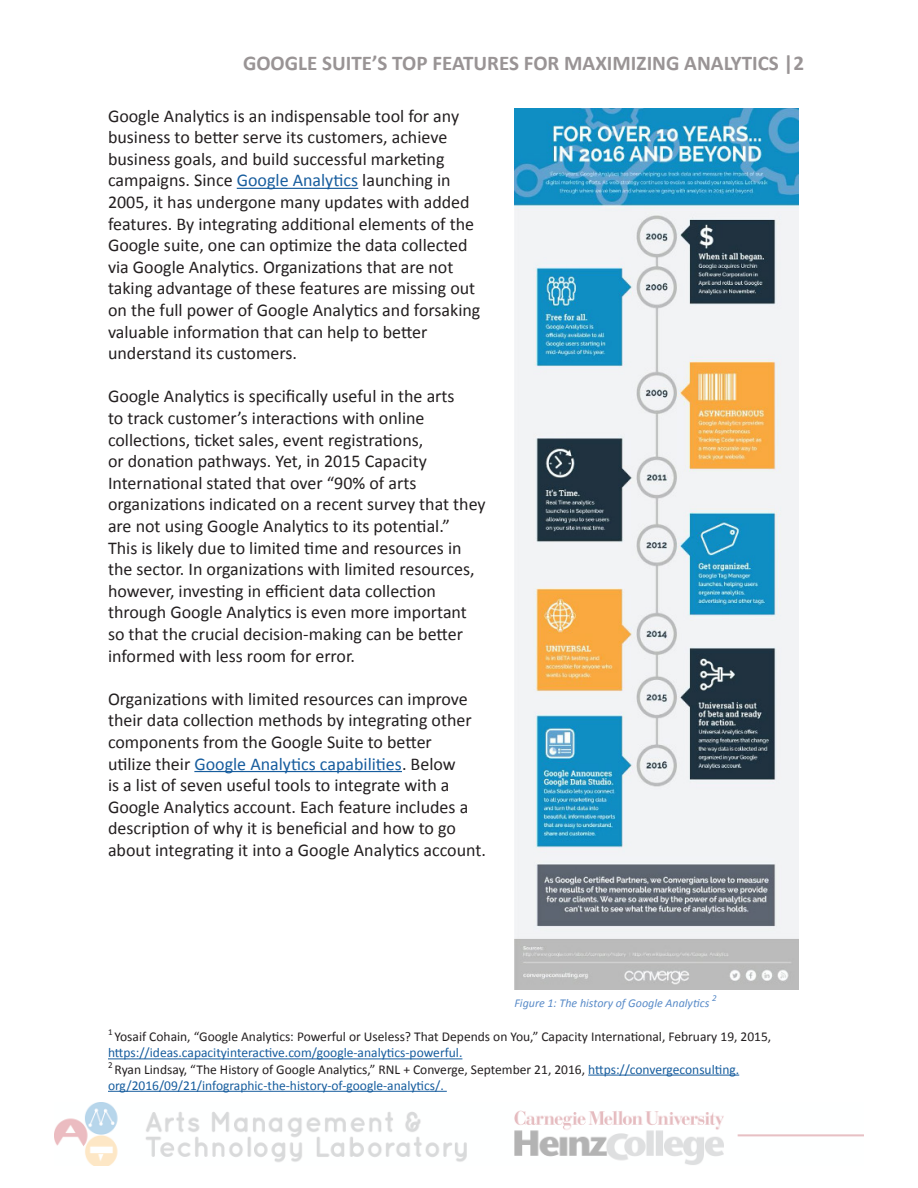
<style>
.page{position:relative;width:918px;height:1188px;background:#fff}
.page>*{position:absolute;margin:0;border:0;box-sizing:border-box;transform-origin:0 0}
.t1{font:700 21px "Calibri";color:#999495}
.t2{font:18px/21.6px "Calibri";color:#231f20}
.t3{font:13.5px/16.2px "Calibri";color:#231f20}
.t4{font:13.5px/16.2px "Calibri";color:#175d9e}
.t5{font:italic 12px "Calibri";color:#598bc8}
.t6{font:italic 9px "Calibri";color:#598bc8}
.s1{color:#175d9e}
.s2{color:#231f20}
</style>
<div class="page">
<img style="left:54px;top:1102px;width:810px;height:64px">
<hr style="left:237px;top:188px;width:121px;height:1px;background:#175d9e">
<hr style="left:194px;top:771px;width:208px;height:1px;background:#175d9e">
<img style="left:514px;top:108px;width:284px;height:882px">
<hr style="left:108px;top:1058px;width:354px;height:1px;background:#175d9e">
<hr style="left:588px;top:1075px;width:151px;height:1px;background:#175d9e">
<hr style="left:108px;top:1091px;width:339px;height:1px;background:#175d9e">
<p class="t1" style="left:243px;top:49px;width:563px">GOOGLE SUITE’S TOP FEATURES FOR MAXIMIZING ANALYTICS |2</p>
<p class="t2" style="left:108px;top:105px;width:374px">Google Analytics is an indispensable tool for any business to better serve its customers, achieve business goals, and build successful marketing campaigns. Since <span class="s1">Google Analytics</span> launching in 2005, it has undergone many updates with added features. By integrating additional elements of the Google suite, one can optimize the data collected via Google Analytics. Organizations that are not taking advantage of these features are missing out on the full power of Google Analytics and forsaking valuable information that can help to better understand its customers.</p>
<p class="t2" style="left:108px;top:386px;width:379px">Google Analytics is specifically useful in the arts<br>to track customer’s interactions with online collections, ticket sales, event registrations,<br>or donation pathways. Yet, in 2015 Capacity International stated that over “90% of arts organizations indicated on a recent survey that they are not using Google Analytics to its potential.”<br>This is likely due to limited time and resources in the sector. In organizations with limited resources, however, investing in efficient data collection through Google Analytics is even more important so that the crucial decision-making can be better informed with less room for error.</p>
<p class="t2" style="left:108px;top:688px;width:379px">Organizations with limited resources can improve their data collection methods by integrating other components from the Google Suite to better<br>utilize their <span class="s1">Google Analytics capabilities</span>. Below<br>is a list of seven useful tools to integrate with a Google Analytics account. Each feature includes a description of why it is beneficial and how to go about integrating it into a Google Analytics account.</p>
<p class="t6" style="left:712px;top:992px;width:6px">2</p>
<p class="t5" style="left:514px;top:995px;width:196px">Figure 1: The history of Google Analytics</p>
<p class="t3" style="left:108px;top:1029px;width:665px"><sup>1</sup> Yosaif Cohain, “Google Analytics: Powerful or Useless? That Depends on You,” Capacity International, February 19, 2015, <span class="s1">https://ideas.capacityinteractive.com/google-analytics-powerful.</span></p>
<p class="t4" style="left:108px;top:1061px;width:633px"><sup>2</sup> <span class="s2">Ryan Lindsay, “The History of Google Analytics,” RNL + Converge, September 21, 2016,</span> https://convergeconsulting. org/2016/09/21/infographic-the-history-of-google-analytics/.</p>
</div>
